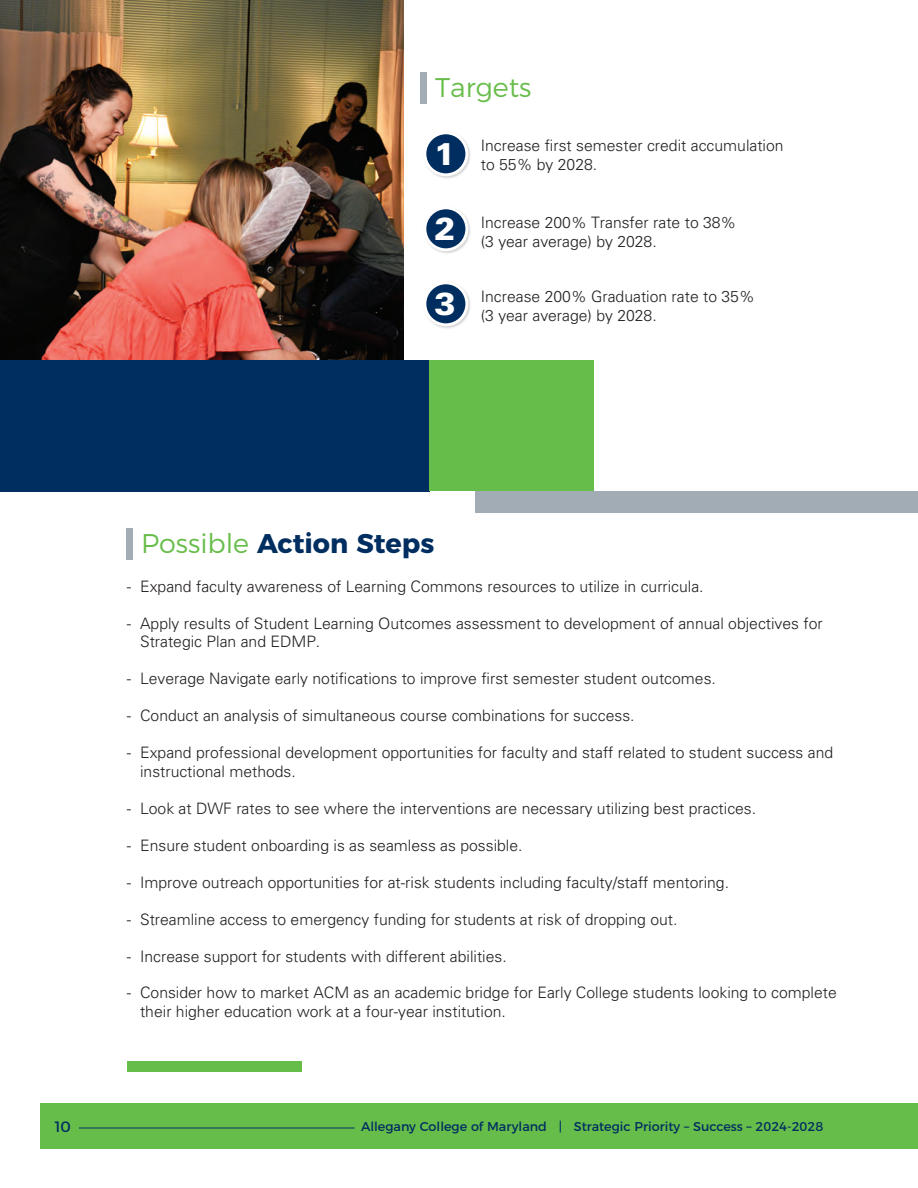
<style>
.page{position:relative;width:918px;height:1188px;background:#fff}
.page>*{position:absolute;margin:0;border:0;box-sizing:border-box;transform-origin:0 0}
.t1{font:700 27px "Montserrat";color:#002e60}
.t2{font:300 27px "Montserrat";color:#67bd4a}
.t3{font:300 15.75px/18.9px "Univers";color:#231f20}
.t4{font:15px "Montserrat";color:#002e60}
.t5{font:12.75px "Montserrat";color:#002e60}
.s1{font-weight:900;font-size:31.5px;color:#fff}
.s2{font-weight:300;color:#67bd4a}
</style>
<div class="page">
<div style="left:126px;top:528px;width:6px;height:32px;background:#a1acb4"></div>
<div style="left:476px;top:491px;width:442px;height:22px;background:#a1acb4"></div>
<div style="left:127px;top:1061px;width:175px;height:11px;background:#67bd4a"></div>
<div style="left:40px;top:1104px;width:878px;height:45px;background:#67bd4a"></div>
<hr style="left:79px;top:1128px;width:276px;height:1px;background:#002e60">
<img style="left:0;top:0;width:403px;height:360px">
<div style="left:0;top:360px;width:429px;height:131px;background:#002e60"></div>
<div style="left:429px;top:360px;width:165px;height:131px;background:#67bd4a"></div>
<div style="left:423px;top:131px;width:49px;height:49px;background:#231f20;opacity:.19"></div>
<div style="left:425px;top:133px;width:42px;height:42px;background:#002e60;border-radius:50%"></div>
<div style="left:423px;top:131px;width:45px;height:45px;border:3px solid #fff;border-radius:50%"></div>
<div style="left:423px;top:206px;width:49px;height:49px;background:#231f20;opacity:.19"></div>
<div style="left:425px;top:208px;width:42px;height:42px;background:#002e60;border-radius:50%"></div>
<div style="left:423px;top:206px;width:45px;height:45px;border:3px solid #fff;border-radius:50%"></div>
<div style="left:423px;top:281px;width:49px;height:49px;background:#231f20;opacity:.19"></div>
<div style="left:425px;top:283px;width:42px;height:42px;background:#002e60;border-radius:50%"></div>
<div style="left:423px;top:281px;width:45px;height:45px;border:3px solid #fff;border-radius:50%"></div>
<div style="left:420px;top:72px;width:6px;height:32px;background:#a1acb4"></div>
<p class="t2" style="left:435px;top:66px;width:98px">Targets</p>
<p class="t3" style="left:481px;top:136px;width:304px;text-indent:-46px"><span class="s1">1</span> Increase first semester credit accumulation to 55% by 2028.</p>
<p class="t3" style="left:481px;top:213px;width:257px;text-indent:-46px"><span class="s1">2</span> Increase 200% Transfer rate to 38% (3 year average) by 2028.</p>
<p class="t3" style="left:481px;top:287px;width:275px;text-indent:-46px"><span class="s1">3</span> Increase 200% Graduation rate to 35% (3 year average) by 2028.</p>
<h2 class="t1" style="left:141px;top:521px;width:295px"><span class="s2">Possible</span> Action Steps</h2>
<p class="t3" style="left:127px;top:577px;width:578px">- Expand faculty awareness of Learning Commons resources to utilize in curricula.</p>
<p class="t3" style="left:140px;top:614px;width:684px;text-indent:-13px">- Apply results of Student Learning Outcomes assessment to development of annual objectives for<br>Strategic Plan and EDMP.</p>
<p class="t3" style="left:127px;top:669px;width:591px">- Leverage Navigate early notifications to improve first semester student outcomes.</p>
<p class="t3" style="left:127px;top:706px;width:509px">- Conduct an analysis of simultaneous course combinations for success.</p>
<p class="t3" style="left:140px;top:743px;width:695px;text-indent:-13px">- Expand professional development opportunities for faculty and staff related to student success and instructional methods.</p>
<p class="t3" style="left:127px;top:799px;width:631px">- Look at DWF rates to see where the interventions are necessary utilizing best practices.</p>
<p class="t3" style="left:127px;top:836px;width:397px">- Ensure student onboarding is as seamless as possible.</p>
<p class="t3" style="left:127px;top:873px;width:604px">- Improve outreach opportunities for at-risk students including faculty/staff mentoring.</p>
<p class="t3" style="left:127px;top:910px;width:552px">- Streamline access to emergency funding for students at risk of dropping out.</p>
<p class="t3" style="left:127px;top:947px;width:381px">- Increase support for students with different abilities.</p>
<p class="t3" style="left:140px;top:983px;width:698px;text-indent:-13px">- Consider how to market ACM as an academic bridge for Early College students looking to complete their higher education work at a four-year institution.</p>
<p class="t4" style="left:55px;top:1115px;width:18px">10</p>
<p class="t5" style="left:361px;top:1117px;width:464px">Allegany College of Maryland | Strategic Priority – Success – 2024-2028</p>
</div>
